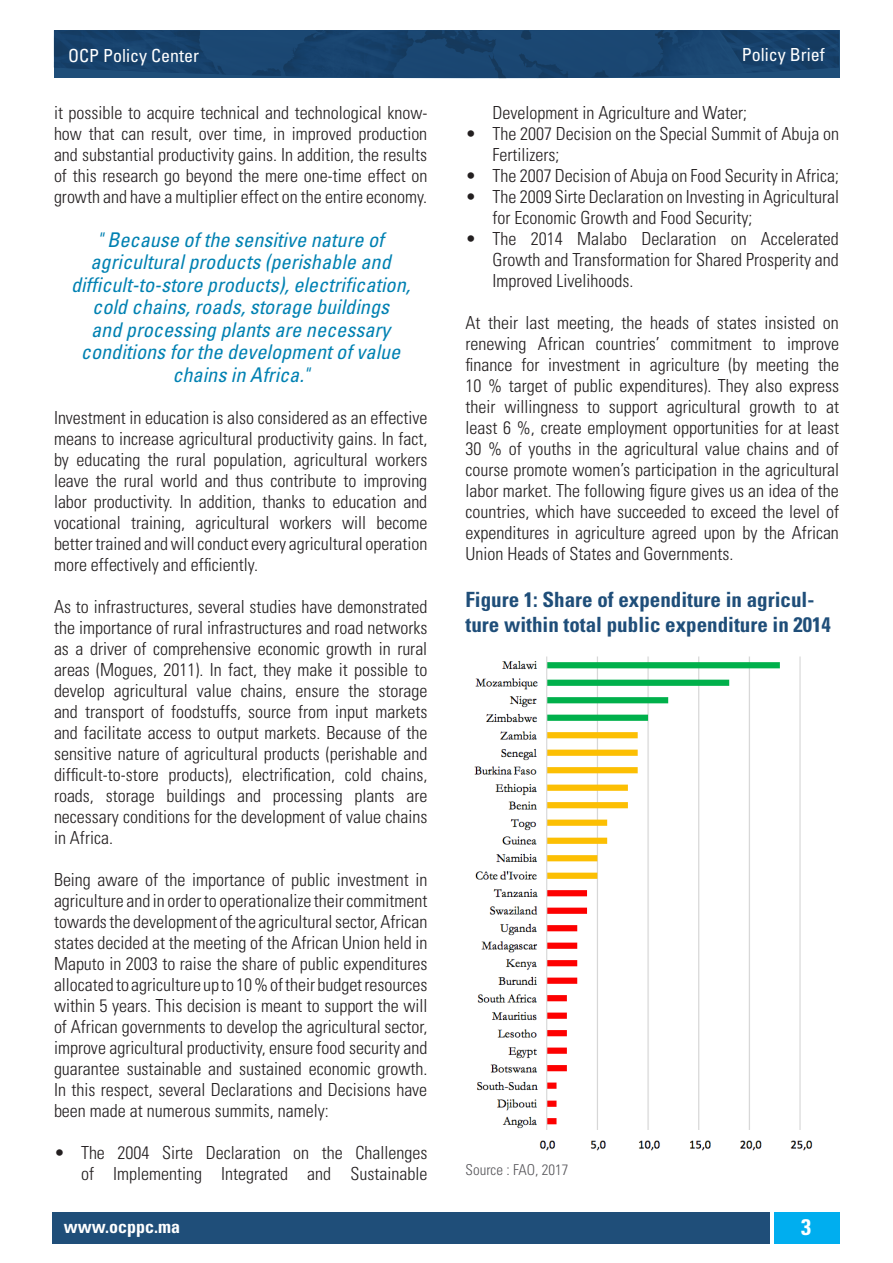
<style>
.page{position:relative;width:893px;height:1263px;background:#fff}
.page>*{position:absolute;margin:0;border:0;box-sizing:border-box;transform-origin:0 0}
.t1{font:700 condensed 22.5px "Univers LT Std";color:#fff}
.Table___Figure{font:700 condensed 21px/25.2px "Univers LT Std";color:#1f4e79}
.Sitation{font:italic condensed 20.25px/22.5px "Univers LT Std";color:#0081b2;text-align:center}
.Texte{font:300 condensed 18px/21px "Univers LT Std";color:#231f20;text-align:justify}
.t2{font:condensed 18px "Univers LT Std";color:#fff}
.t3{font:700 condensed 18px "Univers LT Std";color:#fff}
.Source{font:300 condensed 15px "Univers LT Std";color:#59585c}
</style>
<div class="page">
<div style="left:52px;top:1212px;width:718px;height:31px;background:#1f4e79"></div>
<div style="left:774px;top:1212px;width:65px;height:31px;background:#00aeef"></div>
<img style="left:54px;top:30px;width:785px;height:49px">
<img style="left:474px;top:656px;width:339px;height:495px">
<p class="t2" style="left:68px;top:44px;width:133px">OCP Policy Center</p>
<p class="t2" style="left:742px;top:43px;width:84px">Policy Brief</p>
<p class="Texte" style="left:54px;top:103px;width:375px">it possible to acquire technical and technological know&shy;how that can result, over time, in improved production and substantial productivity gains. In addition, the results of this research go beyond the mere one-time effect on growth and have a multiplier effect on the entire economy.</p>
<p class="Sitation" style="left:71px;top:228px;width:341px">" Because of the sensitive nature of agricultural products (perishable and difficult-to-store products), electrification, cold chains, roads, storage buildings<br>and processing plants are necessary conditions for the development of value chains in Africa."</p>
<p class="Texte" style="left:54px;top:407px;width:375px">Investment in education is also considered as an effective means to increase agricultural productivity gains. In fact, by educating the rural population, agricultural workers leave the rural world and thus contribute to improving labor productivity. In addition, thanks to education and vocational training, agricultural workers will become better trained and will conduct every agricultural operation more effectively and efficiently.</p>
<p class="Texte" style="left:54px;top:596px;width:375px">As to infrastructures, several studies have demonstrated the importance of rural infrastructures and road networks as a driver of comprehensive economic growth in rural areas (Mogues, 2011). In fact, they make it possible to develop agricultural value chains, ensure the storage and transport of foodstuffs, source from input markets and facilitate access to output markets. Because of the sensitive nature of agricultural products (perishable and difficult-to-store products), electrification, cold chains, roads, storage buildings and processing plants are necessary conditions for the development of value chains in Africa.</p>
<p class="Texte" style="left:54px;top:869px;width:375px">Being aware of the importance of public investment in agriculture and in order to operationalize their commitment towards the development of the agricultural sector, African states decided at the meeting of the African Union held in Maputo in 2003 to raise the share of public expenditures allocated to agriculture up to 10 % of their budget resources within 5 years. This decision is meant to support the will of African governments to develop the agricultural sector, improve agricultural productivity, ensure food security and guarantee sustainable and sustained economic growth.<br>In this respect, several Declarations and Decisions have been made at numerous summits, namely:</p>
<p class="Texte" style="left:54px;top:1142px;width:375px;text-align:right">• The 2004 Sirte Declaration on the Challenges of Implementing Integrated and Sustainable</p>
<p class="Texte" style="left:493px;top:103px;width:256px">Development in Agriculture and Water;</p>
<p class="Texte" style="left:493px;top:124px;width:348px;text-indent:-27px">• The 2007 Decision on the Special Summit of Abuja on<br>Fertilizers;</p>
<p class="Texte" style="left:466px;top:166px;width:375px">• The 2007 Decision of Abuja on Food Security in Africa;</p>
<p class="Texte" style="left:493px;top:187px;width:348px;text-indent:-27px">• The 2009 Sirte Declaration on Investing in Agricultural for Economic Growth and Food Security;</p>
<p class="Texte" style="left:493px;top:229px;width:348px;text-indent:-27px">• The 2014 Malabo Declaration on Accelerated Growth and Transformation for Shared Prosperity and Improved Livelihoods.</p>
<p class="Texte" style="left:466px;top:313px;width:375px">At their last meeting, the heads of states insisted on renewing African countries’ commitment to improve finance for investment in agriculture (by meeting the 10 % target of public expenditures). They also express their willingness to support agricultural growth to at least 6 %, create employment opportunities for at least 30 % of youths in the agricultural value chains and of course promote women’s participation in the agricultural labor market. The following figure gives us an idea of the countries, which have succeeded to exceed the level of expenditures in agriculture agreed upon by the African Union Heads of States and Governments.</p>
<p class="Table___Figure" style="left:466px;top:586px;width:367px">Figure 1: Share of expenditure in agricul&shy;ture within total public expenditure in 2014</p>
<p class="Source" style="left:466px;top:1160px;width:104px">Source : FAO, 2017</p>
<p class="t3" style="left:64px;top:1216px;width:118px">www.ocppc.ma</p>
<p class="t1" style="left:801px;top:1214px;width:11px">3</p>
</div>
